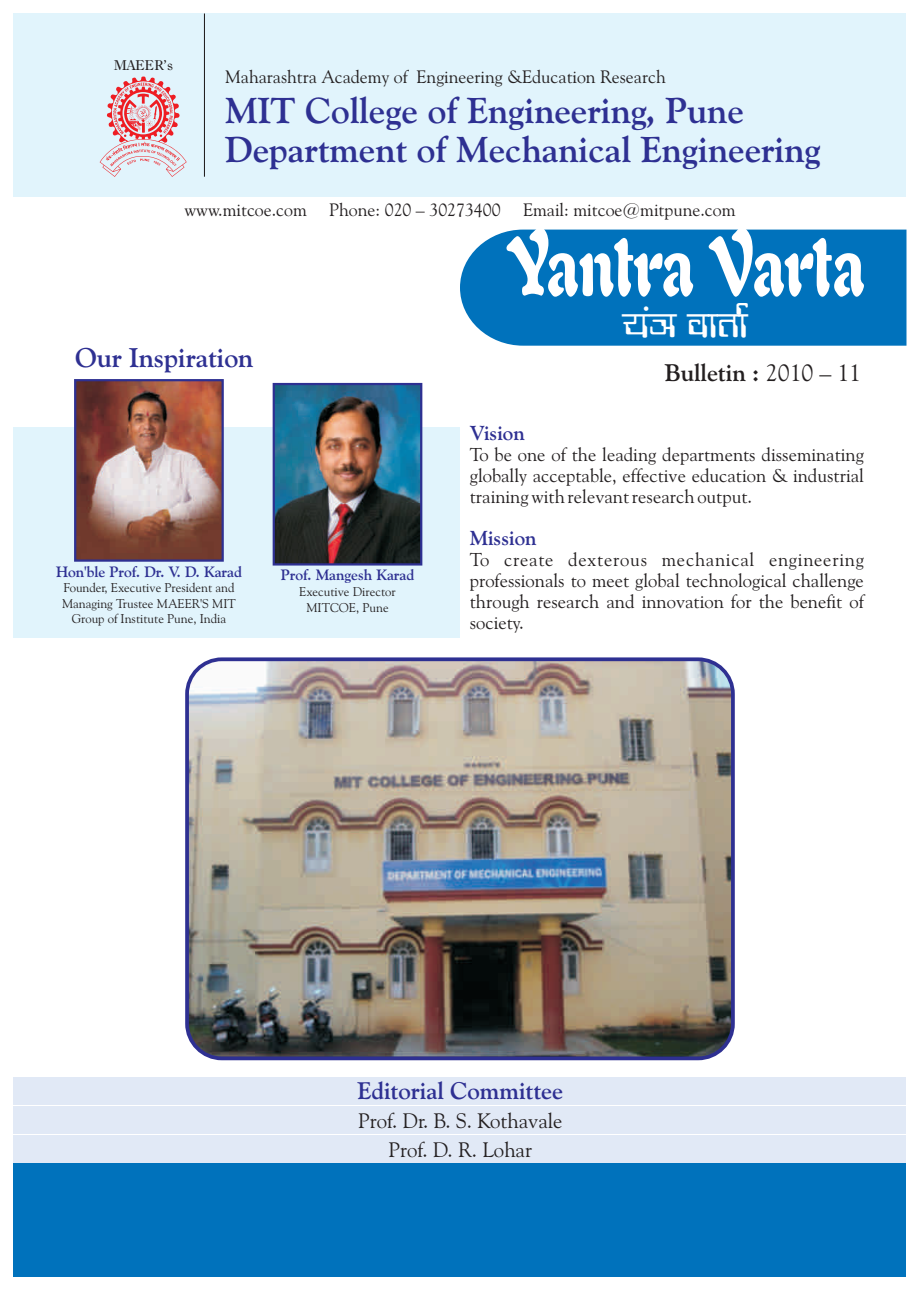
<style>
.page{position:relative;width:920px;height:1290px;background:#fff}
.page>*{position:absolute;margin:0;border:0;box-sizing:border-box;transform-origin:0 0}
.t1{font:45px "Kruti Dev 190";color:#fff}
.t2{font:700 36px/38.8px "Goudy Old Style BT";color:#2e3092}
.t3{font:700 27px "Goudy Old Style BT";color:#2e3092}
.t4{font:700 24px "Goudy Old Style BT";color:#2e3092}
.t5{font:700 24px "Goudy Old Style BT";color:#231f20}
.t6{font:21px/29.1px "Goudy Old Style BT";color:#231f20;text-align:center}
.t7{font:700 20.25px "Goudy Old Style BT";color:#2e3092}
.t8{font:18.75px/21px "Goudy Old Style BT";color:#231f20;text-align:justify}
.t9{font:18px "Goudy Old Style BT";color:#231f20}
.t10{font:700 15px "Goudy Old Style BT";color:#2e3092}
.t11{font:14.4px "Dutch 766 BT Roman A";color:#231f20}
.t12{font:12.75px/15.3px "Goudy Old Style BT";color:#231f20;text-align:center}
.s1{font-weight:400}
</style>
<div class="page">
<svg style="left:460px;top:230px;width:446px;height:116px;background:#107ac0"></svg>
<div style="left:14px;top:1077px;width:892px;height:28px;background:#e1e9f6"></div>
<div style="left:14px;top:1163px;width:892px;height:113px;background:#0072bc"></div>
<div style="left:14px;top:14px;width:892px;height:183px;background:#e1f4fc"></div>
<svg style="left:100px;top:76px;width:87px;height:101px"></svg>
<hr style="left:204px;top:14px;width:1px;height:163px;background:#231f20">
<img style="left:187px;top:659px;width:546px;height:399px;border-radius:35px">
<div style="left:185px;top:657px;width:550px;height:403px;border:4px solid #2e3092;border-radius:35px"></div>
<div style="left:14px;top:1106px;width:892px;height:28px;background:#e1e9f6"></div>
<div style="left:14px;top:1136px;width:892px;height:27px;background:#e1e9f6"></div>
<svg style="left:506px;top:229px;width:358px;height:68px"></svg>
<div style="left:14px;top:427px;width:446px;height:210px;background:#e1f4fc"></div>
<img style="left:77px;top:382px;width:144px;height:177px">
<div style="left:74px;top:379px;width:150px;height:183px;border:2px solid #2e3092"></div>
<img style="left:276px;top:386px;width:143px;height:176px">
<div style="left:273px;top:383px;width:149px;height:182px;border:2px solid #2e3092"></div>
<p class="t11" style="left:114px;top:59px;width:61px">MAEER’s</p>
<p class="t9" style="left:225px;top:69px;width:442px">Maharashtra Academy of Engineering &amp;Education Research</p>
<h2 class="t2" style="left:225px;top:95px;width:597px">MIT College of Engineering, Pune<br>Department of Mechanical Engineering</h2>
<p class="t9" style="left:184px;top:203px;width:553px">www.mitcoe.com Phone: 020 – 30273400 Email: mitcoe@mitpune.com</p>
<h1 class="t1" style="left:623px;top:303px;width:138px">;a= okrkZ</h1>
<h3 class="t3" style="left:75px;top:346px;width:180px">Our Inspiration</h3>
<p class="t10" style="left:56px;top:565px;width:187px">Hon'ble Prof. Dr. V. D. Karad</p>
<p class="t12" style="left:62px;top:581px;width:175px">Founder, Executive President and<br>Managing Trustee MAEER'S MIT<br>Group of Institute Pune, India</p>
<p class="t10" style="left:281px;top:569px;width:135px">Prof. Mangesh Karad</p>
<p class="t12" style="left:299px;top:585px;width:98px">Executive Director<br>MITCOE, Pune</p>
<p class="t7" style="left:470px;top:425px;width:56px">Vision</p>
<p class="t5" style="left:665px;top:363px;width:198px">Bulletin : <span class="s1">2010 – 11</span></p>
<p class="t8" style="left:470px;top:446px;width:396px">To be one of the leading departments disseminating globally acceptable, effective education &amp; industrial training with relevant research output.</p>
<p class="t7" style="left:470px;top:530px;width:68px">Mission</p>
<p class="t8" style="left:470px;top:551px;width:396px">To create dexterous mechanical engineering professionals to meet global technological challenge through research and innovation for the benefit of society.</p>
<p class="t4" style="left:358px;top:1080px;width:207px">Editorial Committee</p>
<p class="t6" style="left:358px;top:1108px;width:206px">Prof. Dr. B. S. Kothavale<br>Prof. D. R. Lohar</p>
</div>
